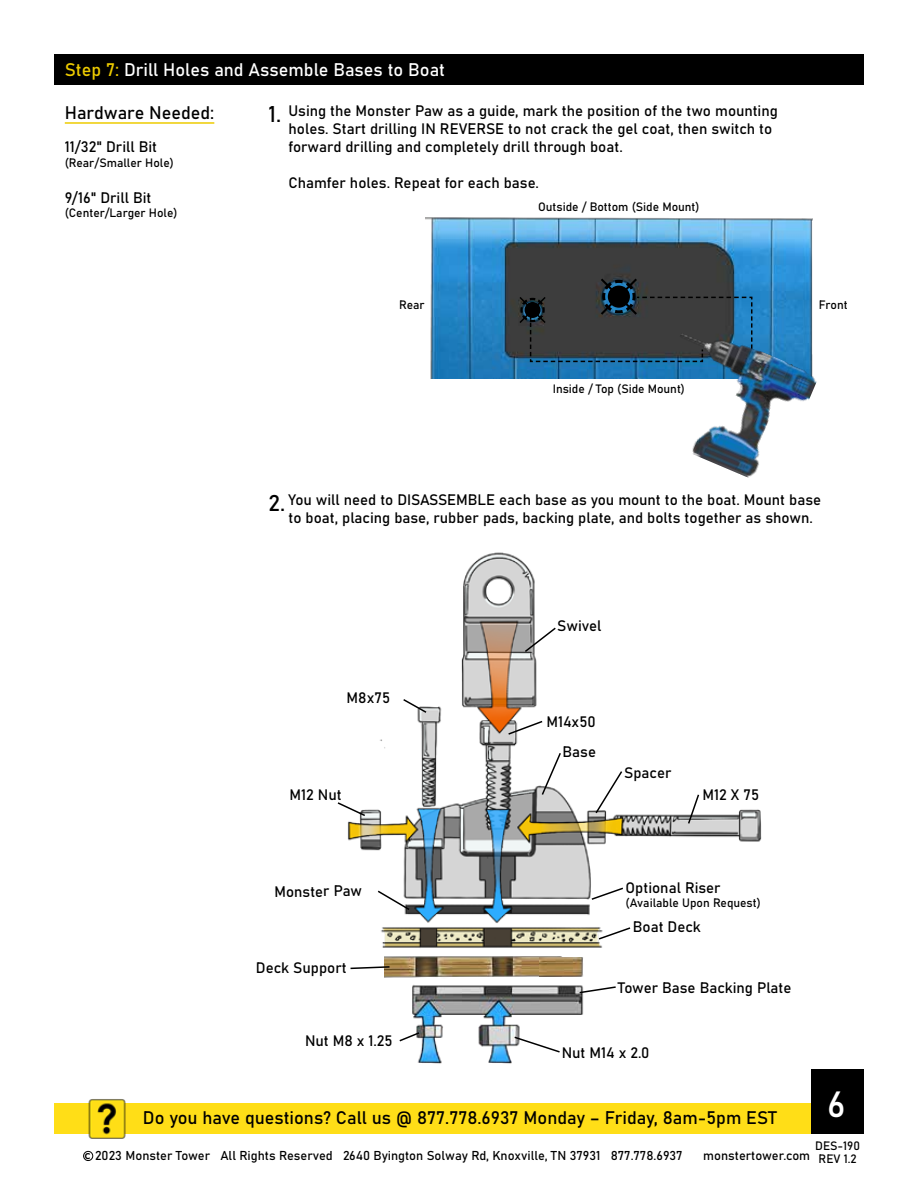
<style>
.page{position:relative;width:918px;height:1188px;background:#fff}
.page>*{position:absolute;margin:0;border:0;box-sizing:border-box;transform-origin:0 0}
.t1{font:36px "Bahnschrift";color:#fff}
.t2{font:22.5px "Bahnschrift";color:#000}
.t3{font:18px "Bahnschrift";color:#000}
.t4{font:18px "Bahnschrift";color:#fff}
.t5{font:15px/18px "Bahnschrift";color:#000}
.t6{font:12.75px "Bahnschrift";color:#000}
.t7{font:12px/12.9px "Bahnschrift";color:#000}
.s1{color:#edcb00}
.s2{font-family:"Futura PT";font-weight:500;font-size:13.8px}
</style>
<div class="page">
<div style="left:54px;top:1103px;width:810px;height:31px;background:#ffde17"></div>
<div style="left:54px;top:54px;width:810px;height:31px;background:#000"></div>
<img style="left:88px;top:1099px;width:38px;height:40px">
<div style="left:83px;top:1151px;width:10px;height:10px;border:1px solid #000;border-radius:50%"></div>
<div style="left:812px;top:1069px;width:52px;height:65px;background:#000"></div>
<img style="left:425px;top:217px;width:387px;height:162px">
<img style="left:639px;top:320px;width:178px;height:158px">
<svg style="left:518px;top:276px;width:235px;height:87px;background:#354048"></svg>
<hr style="left:65px;top:122px;width:149px;height:2px;background:#edcb00">
<img style="left:347px;top:552px;width:414px;height:396px">
<img style="left:413px;top:985px;width:171px;height:79px">
<img style="left:385px;top:956px;width:177px;height:22px">
<img style="left:540px;top:957px;width:43px;height:20px">
<svg style="left:402px;top:698px;width:26px;height:16px"></svg>
<svg style="left:507px;top:720px;width:37px;height:16px"></svg>
<svg style="left:540px;top:751px;width:22px;height:45px"></svg>
<svg style="left:523px;top:626px;width:34px;height:28px"></svg>
<svg style="left:594px;top:770px;width:30px;height:45px"></svg>
<svg style="left:687px;top:793px;width:13px;height:32px"></svg>
<svg style="left:597px;top:926px;width:35px;height:15px"></svg>
<svg style="left:578px;top:985px;width:38px;height:9px"></svg>
<svg style="left:513px;top:1035px;width:48px;height:19px"></svg>
<svg style="left:399px;top:1031px;width:22px;height:12px"></svg>
<svg style="left:350px;top:965px;width:41px;height:5px"></svg>
<svg style="left:376px;top:889px;width:35px;height:22px"></svg>
<svg style="left:337px;top:801px;width:30px;height:16px"></svg>
<svg style="left:590px;top:886px;width:35px;height:15px"></svg>
<p class="t4" style="left:65px;top:56px;width:382px"><span class="s1">Step 7:</span> Drill Holes and Assemble Bases to Boat</p>
<p class="t3" style="left:65px;top:99px;width:151px">Hardware Needed:</p>
<p class="t5" style="left:65px;top:137px;width:94px">11/32" Drill Bit</p>
<p class="t7" style="left:65px;top:155px;width:111px">(Rear/Smaller Hole)</p>
<p class="t5" style="left:65px;top:187px;width:88px">9/16" Drill Bit</p>
<p class="t7" style="left:65px;top:206px;width:114px">(Center/Larger Hole)</p>
<h2 class="t2" style="left:269px;top:97px;width:14px">1.</h2>
<p class="t5" style="left:288px;top:101px;width:491px">Using the Monster Paw as a guide, mark the position of the two mounting holes. Start drilling IN REVERSE to not crack the gel coat, then switch to forward drilling and completely drill through boat.</p>
<p class="t5" style="left:288px;top:173px;width:252px">Chamfer holes. Repeat for each base.</p>
<p class="t7" style="left:538px;top:199px;width:163px">Outside / Bottom (Side Mount)</p>
<p class="t7" style="left:399px;top:298px;width:27px">Rear</p>
<p class="t7" style="left:819px;top:298px;width:30px">Front</p>
<p class="t7" style="left:553px;top:381px;width:134px">Inside / Top (Side Mount)</p>
<p class="t5" style="left:288px;top:490px;width:534px">You will need to DISASSEMBLE each base as you mount to the boat. Mount base to boat, placing base, rubber pads, backing plate, and bolts together as shown.</p>
<h2 class="t2" style="left:269px;top:486px;width:18px">2.</h2>
<p class="t5" style="left:347px;top:688px;width:45px">M8x75</p>
<p class="t5" style="left:289px;top:784px;width:54px">M12 Nut</p>
<p class="t5" style="left:274px;top:882px;width:89px;rotate:-1deg">Monster Paw</p>
<p class="t5" style="left:256px;top:957px;width:92px">Deck Support</p>
<p class="t5" style="left:305px;top:1031px;width:89px">Nut M8 x 1.25</p>
<p class="t5" style="left:557px;top:616px;width:46px">Swivel</p>
<p class="t5" style="left:546px;top:712px;width:51px">M14x50</p>
<p class="t5" style="left:563px;top:741px;width:35px">Base</p>
<p class="t5" style="left:624px;top:763px;width:49px">Spacer</p>
<p class="t5" style="left:703px;top:784px;width:58px">M12 X 75</p>
<p class="t5" style="left:626px;top:877px;width:97px">Optional Riser</p>
<p class="t7" style="left:626px;top:895px;width:137px">(Available Upon Request)</p>
<p class="t5" style="left:633px;top:917px;width:70px">Boat Deck</p>
<p class="t5" style="left:618px;top:978px;width:175px">Tower Base Backing Plate</p>
<p class="t5" style="left:562px;top:1043px;width:89px">Nut M14 x 2.0</p>
<h1 class="t1" style="left:827px;top:1077px;width:20px">6</h1>
<p class="t3" style="left:143px;top:1104px;width:635px">Do you have questions? Call us @ 877.778.6937 Monday – Friday, 8am-5pm EST</p>
<p class="t6" style="left:85px;top:1146px;width:600px"><span class="s2">c</span> 2023 Monster Tower All Rights Reserved 2640 Byington Solway Rd, Knoxville, TN 37931 877.778.6937</p>
<p class="t6" style="left:703px;top:1146px;width:108px">monstertower.com</p>
<p class="t7" style="left:815px;top:1139px;width:46px">DES-190<br>REV 1.2</p>
</div>
